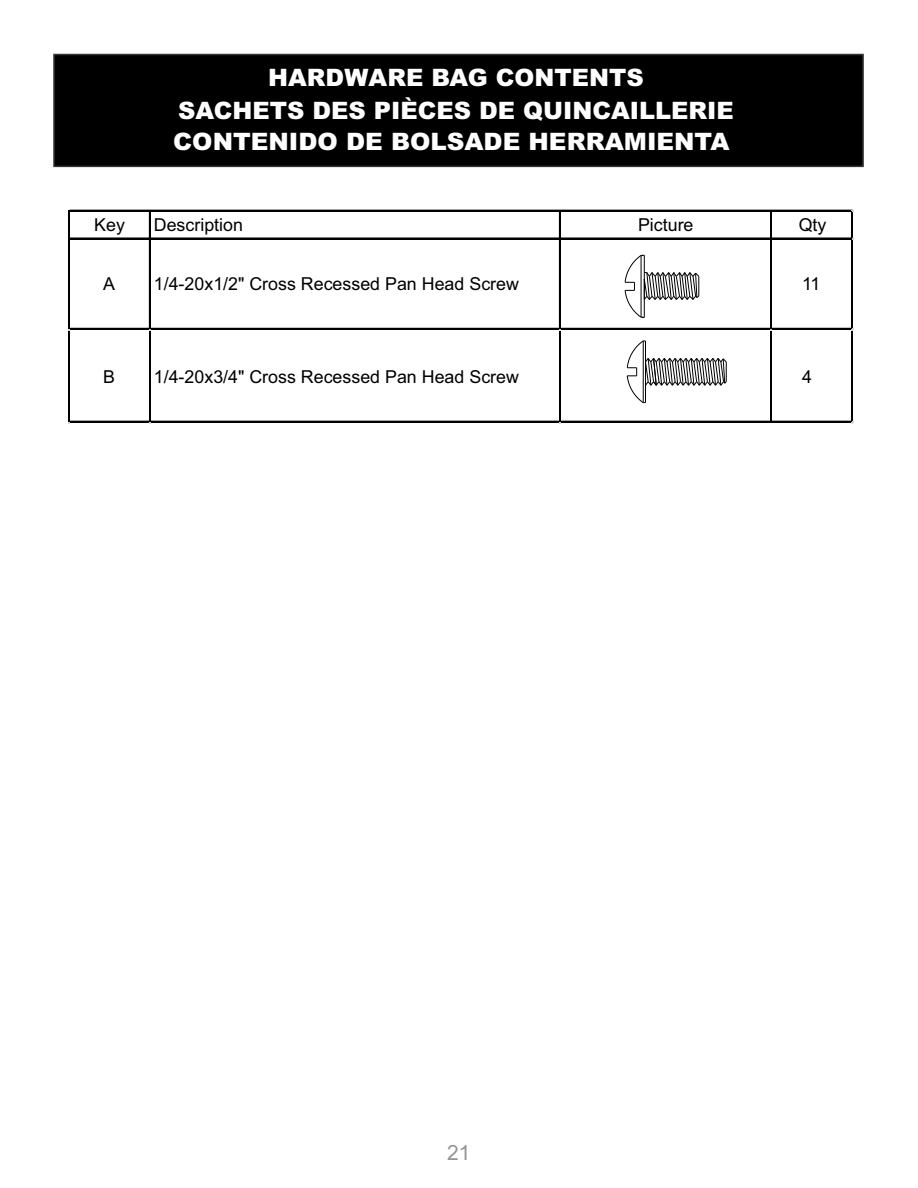
<style>
.page{position:relative;width:918px;height:1188px;background:#fff}
.page>*{position:absolute;margin:0;border:0;box-sizing:border-box;transform-origin:0 0}
.t1{font:900 24px "Arial";color:#fefefe}
.t2{font:21px "Arial";color:#939598}
.t3{font:17.85px "Arial";color:#000}
</style>
<div class="page">
<div style="left:53px;top:54px;width:811px;height:113px;background:#000;border:2px solid #373435"></div>
<hr style="left:70px;top:210px;width:783px;height:1px;background:#000">
<hr style="left:70px;top:238px;width:783px;height:1px;background:#000">
<hr style="left:68px;top:210px;width:2px;height:212px;background:#000">
<hr style="left:149px;top:211px;width:1px;height:118px;background:#000">
<hr style="left:149px;top:212px;width:1px;height:210px;background:#000">
<hr style="left:559px;top:211px;width:2px;height:210px;background:#000">
<hr style="left:770px;top:211px;width:1px;height:118px;background:#000">
<hr style="left:771px;top:211px;width:1px;height:210px;background:#000">
<hr style="left:70px;top:328px;width:783px;height:1px;background:#000">
<hr style="left:851px;top:211px;width:2px;height:210px;background:#000">
<hr style="left:70px;top:421px;width:783px;height:1px;background:#000">
<svg style="left:626px;top:340px;width:101px;height:64px"></svg>
<svg style="left:624px;top:254px;width:76px;height:64px"></svg>
<h1 class="t1" style="left:268px;top:69px;width:377px">HARDWARE BAG CONTENTS</h1>
<h1 class="t1" style="left:178px;top:102px;width:557px">SACHETS DES PIÈCES DE QUINCAILLERIE</h1>
<h1 class="t1" style="left:173px;top:133px;width:558px">CONTENIDO DE BOLSADE HERRAMIENTA</h1>
<p class="t3" style="left:94px;top:218px;width:32px">Key</p>
<p class="t3" style="left:154px;top:218px;width:91px">Description</p>
<p class="t3" style="left:638px;top:218px;width:57px">Picture</p>
<p class="t3" style="left:799px;top:218px;width:29px">Qty</p>
<p class="t3" style="left:103px;top:277px;width:13px">A</p>
<p class="t3" style="left:154px;top:277px;width:367px">1/4-20x1/2" Cross Recessed Pan Head Screw</p>
<p class="t3" style="left:802px;top:277px;width:20px">11</p>
<p class="t3" style="left:103px;top:370px;width:13px">B</p>
<p class="t3" style="left:154px;top:370px;width:367px">1/4-20x3/4" Cross Recessed Pan Head Screw</p>
<p class="t3" style="left:802px;top:370px;width:11px">4</p>
<p class="t2" style="left:447px;top:1144px;width:25px">21</p>
</div>
